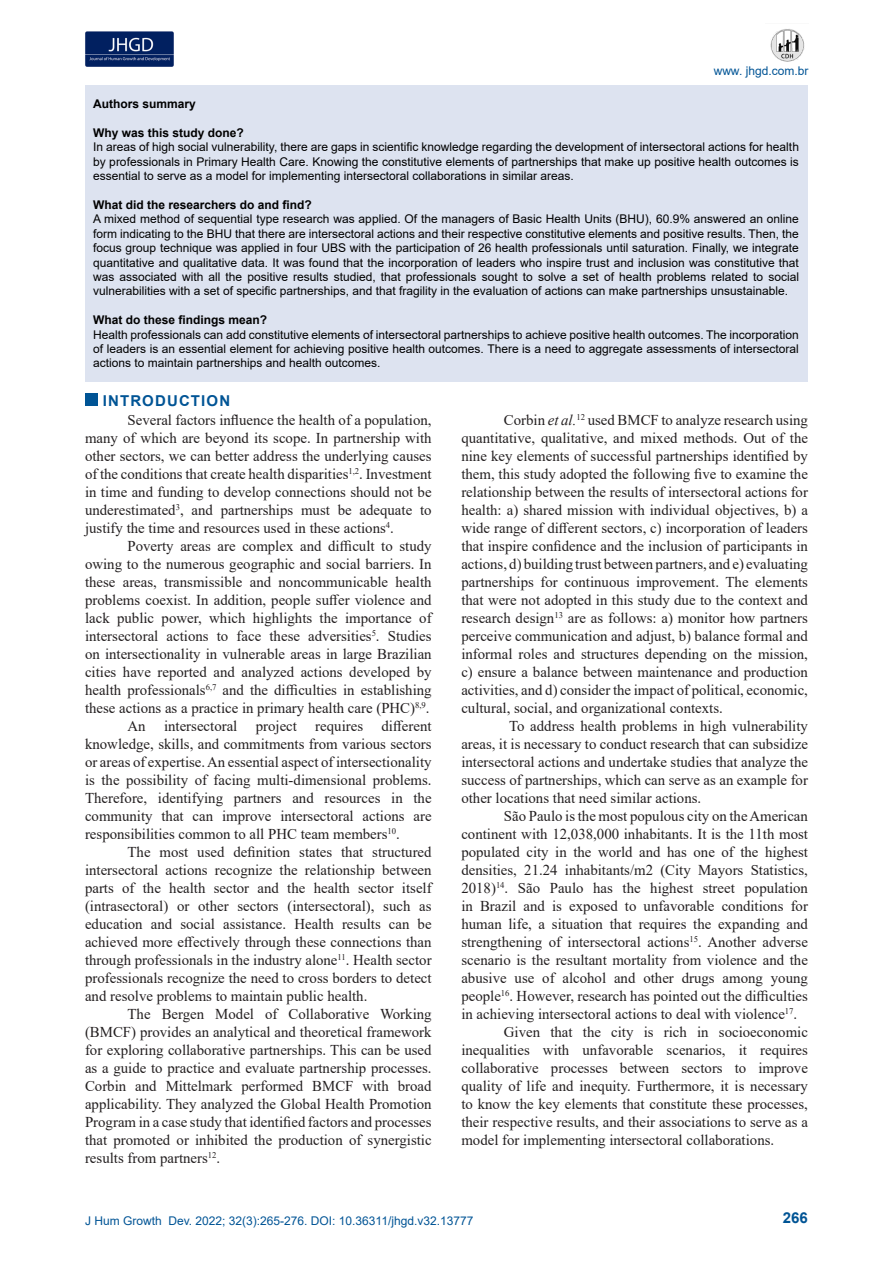
<style>
.page{position:relative;width:893px;height:1263px;background:#fff}
.page>*{position:absolute;margin:0;border:0;box-sizing:border-box;transform-origin:0 0}
.t1{font:15px/18px "Times New Roman";color:#231f20;text-align:justify}
.t2{font:700 15px "Arial";letter-spacing:.075em;color:#005495}
.t3{font:12px/14.4px "Arial";color:#000;text-align:justify}
.t4{font:700 12px "Arial";color:#000}
.t5{font:12px "Arial";color:#005495}
.s1{font-style:italic}
</style>
<div class="page">
<img style="left:85px;top:31px;width:89px;height:35px">
<img style="left:770px;top:29px;width:35px;height:33px">
<div style="left:85px;top:393px;width:12px;height:12px;background:#005495"></div>
<div style="left:85px;top:85px;width:722px;height:297px;background:#dde3f0"></div>
<p class="t5" style="left:714px;top:62px;width:96px">www. jhgd.com.br</p>
<p class="t4" style="left:93px;top:96px;width:104px">Authors summary</p>
<p class="t4" style="left:93px;top:124px;width:152px">Why was this study done?</p>
<p class="t3" style="left:93px;top:140px;width:707px">In areas of high social vulnerability, there are gaps in scientific knowledge regarding the development of intersectoral actions for health by professionals in Primary Health Care. Knowing the constitutive elements of partnerships that make up positive health outcomes is essential to serve as a model for implementing intersectoral collaborations in similar areas.</p>
<p class="t4" style="left:93px;top:196px;width:220px">What did the researchers do and find?</p>
<p class="t3" style="left:93px;top:212px;width:707px">A mixed method of sequential type research was applied. Of the managers of Basic Health Units (BHU), 60.9% answered an online form indicating to the BHU that there are intersectoral actions and their respective constitutive elements and positive results. Then, the focus group technique was applied in four UBS with the participation of 26 health professionals until saturation. Finally, we integrate quantitative and qualitative data. It was found that the incorporation of leaders who inspire trust and inclusion was constitutive that was associated with all the positive results studied, that professionals sought to solve a set of health problems related to social vulnerabilities with a set of specific partnerships, and that fragility in the evaluation of actions can make partnerships unsustainable.</p>
<p class="t4" style="left:93px;top:312px;width:176px">What do these findings mean?</p>
<p class="t3" style="left:93px;top:327px;width:707px">Health professionals can add constitutive elements of intersectoral partnerships to achieve positive health outcomes. The incorporation of leaders is an essential element for achieving positive health outcomes. There is a need to aggregate assessments of intersectoral actions to maintain partnerships and health outcomes.</p>
<p class="t2" style="left:103px;top:390px;width:129px">INTRODUCTION</p>
<p class="t1" style="left:85px;top:411px;width:348px;text-indent:43px">Several factors influence the health of a population, many of which are beyond its scope. In partnership with other sectors, we can better address the underlying causes of the conditions that create health disparities<sup>1,2</sup>. Investment in time and funding to develop connections should not be underestimated<sup>3</sup>, and partnerships must be adequate to justify the time and resources used in these actions<sup>4</sup>.</p>
<p class="t1" style="left:85px;top:537px;width:348px;text-indent:43px">Poverty areas are complex and difficult to study owing to the numerous geographic and social barriers. In these areas, transmissible and noncommunicable health problems coexist. In addition, people suffer violence and lack public power, which highlights the importance of intersectoral actions to face these adversities<sup>5</sup>. Studies on intersectionality in vulnerable areas in large Brazilian cities have reported and analyzed actions developed by health professionals<sup>6,7</sup> and the difficulties in establishing these actions as a practice in primary health care (PHC)<sup>8,9</sup>.</p>
<p class="t1" style="left:85px;top:717px;width:348px;text-indent:43px">An intersectoral project requires different knowledge, skills, and commitments from various sectors or areas of expertise. An essential aspect of intersectionality is the possibility of facing multi-dimensional problems.<br>Therefore, identifying partners and resources in the community that can improve intersectoral actions are responsibilities common to all PHC team members<sup>10</sup>.</p>
<p class="t1" style="left:85px;top:843px;width:348px;text-indent:43px">The most used definition states that structured intersectoral actions recognize the relationship between parts of the health sector and the health sector itself (intrasectoral) or other sectors (intersectoral), such as education and social assistance. Health results can be achieved more effectively through these connections than through professionals in the industry alone<sup>11</sup>. Health sector professionals recognize the need to cross borders to detect and resolve problems to maintain public health.</p>
<p class="t1" style="left:85px;top:1005px;width:348px;text-indent:43px">The Bergen Model of Collaborative Working (BMCF) provides an analytical and theoretical framework for exploring collaborative partnerships. This can be used as a guide to practice and evaluate partnership processes.<br>Corbin and Mittelmark performed BMCF with broad applicability. They analyzed the Global Health Promotion Program in a case study that identified factors and processes that promoted or inhibited the production of synergistic results from partners<sup>12</sup>.</p>
<p class="t1" style="left:461px;top:411px;width:348px;text-indent:43px">Corbin <span class="s1">et al.</span><sup>12</sup> used BMCF to analyze research using quantitative, qualitative, and mixed methods. Out of the nine key elements of successful partnerships identified by them, this study adopted the following five to examine the relationship between the results of intersectoral actions for health: a) shared mission with individual objectives, b) a wide range of different sectors, c) incorporation of leaders that inspire confidence and the inclusion of participants in actions, d) building trust between partners, and e) evaluating partnerships for continuous improvement. The elements that were not adopted in this study due to the context and research design<sup>13</sup> are as follows: a) monitor how partners perceive communication and adjust, b) balance formal and informal roles and structures depending on the mission, c) ensure a balance between maintenance and production activities, and d) consider the impact of political, economic, cultural, social, and organizational contexts.</p>
<p class="t1" style="left:461px;top:717px;width:348px;text-indent:48px">To address health problems in high vulnerability areas, it is necessary to conduct research that can subsidize intersectoral actions and undertake studies that analyze the success of partnerships, which can serve as an example for other locations that need similar actions.</p>
<p class="t1" style="left:461px;top:807px;width:348px;text-indent:43px">São Paulo is the most populous city on the American continent with 12,038,000 inhabitants. It is the 11th most populated city in the world and has one of the highest densities, 21.24 inhabitants/m2 (City Mayors Statistics, 2018)<sup>14</sup>. São Paulo has the highest street population in Brazil and is exposed to unfavorable conditions for human life, a situation that requires the expanding and strengthening of intersectoral actions<sup>15</sup>. Another adverse scenario is the resultant mortality from violence and the abusive use of alcohol and other drugs among young people<sup>16</sup>. However, research has pointed out the difficulties in achieving intersectoral actions to deal with violence<sup>17</sup>.</p>
<p class="t1" style="left:461px;top:1023px;width:348px;text-indent:43px">Given that the city is rich in socioeconomic inequalities with unfavorable scenarios, it requires collaborative processes between sectors to improve quality of life and inequity. Furthermore, it is necessary to know the key elements that constitute these processes, their respective results, and their associations to serve as a model for implementing intersectoral collaborations.</p>
<p class="t5" style="left:85px;top:1212px;width:390px">J Hum Growth Dev. 2022; 32(3):265-276. DOI: 10.36311/jhgd.v32.13777</p>
<p class="t2" style="left:783px;top:1207px;width:27px">266</p>
</div>
